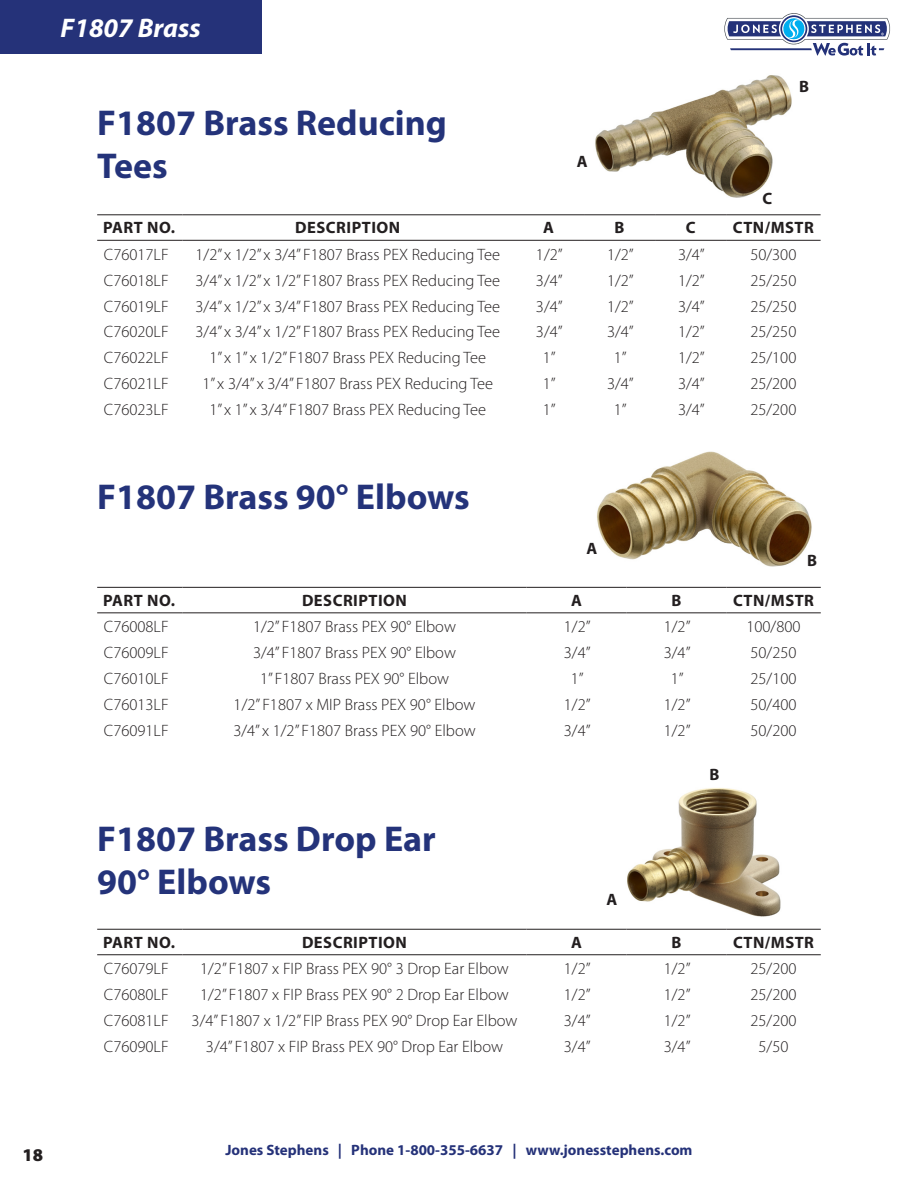
<style>
.page{position:relative;width:918px;height:1188px;background:#fff}
.page>*{position:absolute;margin:0;border:0;box-sizing:border-box;transform-origin:0 0}
.Part_Name{font:700 36px/43.2px "Myriad Pro";color:#24337a}
.t1{font:italic 700 27px "Myriad Pro";color:#fff}
.t2{font:900 18px "Myriad Pro";color:#231f20}
.t3{font:300 16.5px "Myriad Pro";color:#231f20}
.t4{font:700 16.5px "Myriad Pro";letter-spacing:.03em;color:#231f20}
.t5{font:700 15px "Myriad Pro";color:#253279}
</style>
<div class="page">
<div style="left:0;top:0;width:261px;height:54px;background:#253279"></div>
<svg style="left:724px;top:13px;width:167px;height:43px"></svg>
<img style="left:597px;top:451px;width:215px;height:116px">
<img style="left:627px;top:788px;width:154px;height:129px">
<hr style="left:97px;top:587px;width:86px;height:1px;background:#231f20">
<hr style="left:183px;top:587px;width:344px;height:1px;background:#231f20">
<hr style="left:526px;top:587px;width:100px;height:1px;background:#231f20">
<hr style="left:626px;top:587px;width:100px;height:1px;background:#231f20">
<hr style="left:726px;top:587px;width:95px;height:1px;background:#231f20">
<hr style="left:97px;top:612px;width:86px;height:1px;background:#231f20">
<hr style="left:183px;top:612px;width:344px;height:1px;background:#231f20">
<hr style="left:526px;top:612px;width:100px;height:1px;background:#231f20">
<hr style="left:626px;top:612px;width:100px;height:1px;background:#231f20">
<hr style="left:726px;top:612px;width:95px;height:1px;background:#231f20">
<hr style="left:97px;top:929px;width:86px;height:1px;background:#231f20">
<hr style="left:183px;top:929px;width:344px;height:1px;background:#231f20">
<hr style="left:526px;top:929px;width:100px;height:1px;background:#231f20">
<hr style="left:626px;top:929px;width:100px;height:1px;background:#231f20">
<hr style="left:726px;top:929px;width:95px;height:1px;background:#231f20">
<hr style="left:97px;top:954px;width:86px;height:1px;background:#231f20">
<hr style="left:183px;top:954px;width:344px;height:1px;background:#231f20">
<hr style="left:526px;top:954px;width:100px;height:1px;background:#231f20">
<hr style="left:626px;top:954px;width:100px;height:1px;background:#231f20">
<hr style="left:726px;top:954px;width:95px;height:1px;background:#231f20">
<img style="left:595px;top:75px;width:197px;height:123px">
<hr style="left:97px;top:214px;width:86px;height:1px;background:#231f20">
<hr style="left:183px;top:214px;width:330px;height:1px;background:#231f20">
<hr style="left:513px;top:214px;width:71px;height:1px;background:#231f20">
<hr style="left:584px;top:214px;width:71px;height:1px;background:#231f20">
<hr style="left:655px;top:214px;width:71px;height:1px;background:#231f20">
<hr style="left:726px;top:214px;width:95px;height:1px;background:#231f20">
<hr style="left:97px;top:240px;width:86px;height:1px;background:#231f20">
<hr style="left:183px;top:240px;width:330px;height:1px;background:#231f20">
<hr style="left:513px;top:240px;width:71px;height:1px;background:#231f20">
<hr style="left:584px;top:240px;width:71px;height:1px;background:#231f20">
<hr style="left:655px;top:240px;width:71px;height:1px;background:#231f20">
<hr style="left:726px;top:240px;width:95px;height:1px;background:#231f20">
<p class="t1" style="left:61px;top:10px;width:142px">F1807 Brass</p>
<p class="Part_Name" style="left:97px;top:100px;width:351px">F1807 Brass Reducing<br>Tees</p>
<p class="t4" style="left:577px;top:151px;width:12px">A</p>
<p class="t4" style="left:799px;top:75px;width:11px">B</p>
<p class="t4" style="left:763px;top:188px;width:11px">C</p>
<p class="t4" style="left:103px;top:217px;width:73px">PART NO.</p>
<p class="t4" style="left:295px;top:217px;width:107px">DESCRIPTION</p>
<p class="t4" style="left:543px;top:217px;width:12px">A</p>
<p class="t4" style="left:615px;top:217px;width:11px">B</p>
<p class="t4" style="left:686px;top:217px;width:11px">C</p>
<p class="t4" style="left:733px;top:217px;width:83px">CTN/MSTR</p>
<p class="t3" style="left:104px;top:245px;width:66px">C76017LF</p>
<p class="t3" style="left:196px;top:245px;width:306px">1/2” x 1/2” x 3/4” F1807 Brass PEX Reducing Tee</p>
<p class="t3" style="left:536px;top:245px;width:28px">1/2”</p>
<p class="t3" style="left:607px;top:245px;width:28px">1/2”</p>
<p class="t3" style="left:678px;top:245px;width:28px">3/4”</p>
<p class="t3" style="left:750px;top:245px;width:48px">50/300</p>
<p class="t3" style="left:104px;top:271px;width:66px">C76018LF</p>
<p class="t3" style="left:196px;top:271px;width:306px">3/4” x 1/2” x 1/2” F1807 Brass PEX Reducing Tee</p>
<p class="t3" style="left:536px;top:271px;width:28px">3/4”</p>
<p class="t3" style="left:607px;top:271px;width:28px">1/2”</p>
<p class="t3" style="left:678px;top:271px;width:28px">1/2”</p>
<p class="t3" style="left:750px;top:271px;width:48px">25/250</p>
<p class="t3" style="left:104px;top:297px;width:66px">C76019LF</p>
<p class="t3" style="left:196px;top:297px;width:306px">3/4” x 1/2” x 3/4” F1807 Brass PEX Reducing Tee</p>
<p class="t3" style="left:536px;top:297px;width:28px">3/4”</p>
<p class="t3" style="left:607px;top:297px;width:28px">1/2”</p>
<p class="t3" style="left:678px;top:297px;width:28px">3/4”</p>
<p class="t3" style="left:750px;top:297px;width:48px">25/250</p>
<p class="t3" style="left:104px;top:323px;width:66px">C76020LF</p>
<p class="t3" style="left:196px;top:323px;width:306px">3/4” x 3/4” x 1/2” F1807 Brass PEX Reducing Tee</p>
<p class="t3" style="left:536px;top:323px;width:28px">3/4”</p>
<p class="t3" style="left:607px;top:323px;width:28px">3/4”</p>
<p class="t3" style="left:678px;top:323px;width:28px">1/2”</p>
<p class="t3" style="left:750px;top:323px;width:48px">25/250</p>
<p class="t3" style="left:104px;top:349px;width:66px">C76022LF</p>
<p class="t3" style="left:209px;top:349px;width:278px">1” x 1” x 1/2” F1807 Brass PEX Reducing Tee</p>
<p class="t3" style="left:543px;top:349px;width:14px">1”</p>
<p class="t3" style="left:614px;top:349px;width:14px">1”</p>
<p class="t3" style="left:678px;top:349px;width:28px">1/2”</p>
<p class="t3" style="left:750px;top:349px;width:48px">25/100</p>
<p class="t3" style="left:104px;top:375px;width:66px">C76021LF</p>
<p class="t3" style="left:202px;top:375px;width:292px">1” x 3/4” x 3/4” F1807 Brass PEX Reducing Tee</p>
<p class="t3" style="left:543px;top:375px;width:14px">1”</p>
<p class="t3" style="left:607px;top:375px;width:28px">3/4”</p>
<p class="t3" style="left:678px;top:375px;width:28px">3/4”</p>
<p class="t3" style="left:750px;top:375px;width:48px">25/200</p>
<p class="t3" style="left:104px;top:400px;width:66px">C76023LF</p>
<p class="t3" style="left:209px;top:400px;width:278px">1” x 1” x 3/4” F1807 Brass PEX Reducing Tee</p>
<p class="t3" style="left:543px;top:400px;width:14px">1”</p>
<p class="t3" style="left:614px;top:400px;width:14px">1”</p>
<p class="t3" style="left:678px;top:400px;width:28px">3/4”</p>
<p class="t3" style="left:750px;top:400px;width:48px">25/200</p>
<p class="Part_Name" style="left:97px;top:474px;width:374px">F1807 Brass 90° Elbows</p>
<p class="t4" style="left:586px;top:537px;width:12px">A</p>
<p class="t4" style="left:807px;top:549px;width:11px">B</p>
<p class="t4" style="left:103px;top:589px;width:73px">PART NO.</p>
<p class="t4" style="left:302px;top:589px;width:107px">DESCRIPTION</p>
<p class="t4" style="left:571px;top:589px;width:12px">A</p>
<p class="t4" style="left:671px;top:589px;width:11px">B</p>
<p class="t4" style="left:733px;top:589px;width:83px">CTN/MSTR</p>
<p class="t3" style="left:104px;top:618px;width:66px">C76008LF</p>
<p class="t3" style="left:253px;top:618px;width:204px">1/2” F1807 Brass PEX 90° Elbow</p>
<p class="t3" style="left:564px;top:618px;width:28px">1/2”</p>
<p class="t3" style="left:664px;top:618px;width:28px">1/2”</p>
<p class="t3" style="left:746px;top:618px;width:56px">100/800</p>
<p class="t3" style="left:104px;top:644px;width:66px">C76009LF</p>
<p class="t3" style="left:253px;top:644px;width:204px">3/4” F1807 Brass PEX 90° Elbow</p>
<p class="t3" style="left:564px;top:644px;width:28px">3/4”</p>
<p class="t3" style="left:664px;top:644px;width:28px">3/4”</p>
<p class="t3" style="left:751px;top:644px;width:48px">50/250</p>
<p class="t3" style="left:104px;top:670px;width:66px">C76010LF</p>
<p class="t3" style="left:260px;top:670px;width:191px">1” F1807 Brass PEX 90° Elbow</p>
<p class="t3" style="left:571px;top:670px;width:14px">1”</p>
<p class="t3" style="left:671px;top:670px;width:14px">1”</p>
<p class="t3" style="left:751px;top:670px;width:48px">25/100</p>
<p class="t3" style="left:104px;top:695px;width:66px">C76013LF</p>
<p class="t3" style="left:234px;top:695px;width:243px">1/2” F1807 x MIP Brass PEX 90° Elbow</p>
<p class="t3" style="left:564px;top:695px;width:28px">1/2”</p>
<p class="t3" style="left:664px;top:695px;width:28px">1/2”</p>
<p class="t3" style="left:751px;top:695px;width:48px">50/400</p>
<p class="t3" style="left:104px;top:721px;width:66px">C76091LF</p>
<p class="t3" style="left:233px;top:721px;width:244px">3/4” x 1/2” F1807 Brass PEX 90° Elbow</p>
<p class="t3" style="left:564px;top:721px;width:28px">3/4”</p>
<p class="t3" style="left:664px;top:721px;width:28px">1/2”</p>
<p class="t3" style="left:751px;top:721px;width:48px">50/200</p>
<p class="Part_Name" style="left:97px;top:816px;width:340px">F1807 Brass Drop Ear<br>90° Elbows</p>
<p class="t4" style="left:607px;top:889px;width:12px">A</p>
<p class="t4" style="left:710px;top:763px;width:11px">B</p>
<p class="t4" style="left:103px;top:931px;width:73px">PART NO.</p>
<p class="t4" style="left:302px;top:931px;width:107px">DESCRIPTION</p>
<p class="t4" style="left:571px;top:931px;width:12px">A</p>
<p class="t4" style="left:671px;top:931px;width:11px">B</p>
<p class="t4" style="left:733px;top:931px;width:83px">CTN/MSTR</p>
<p class="t3" style="left:104px;top:960px;width:66px">C76079LF</p>
<p class="t3" style="left:200px;top:960px;width:310px">1/2” F1807 x FIP Brass PEX 90° 3 Drop Ear Elbow</p>
<p class="t3" style="left:564px;top:960px;width:28px">1/2”</p>
<p class="t3" style="left:664px;top:960px;width:28px">1/2”</p>
<p class="t3" style="left:751px;top:960px;width:48px">25/200</p>
<p class="t3" style="left:104px;top:986px;width:66px">C76080LF</p>
<p class="t3" style="left:200px;top:986px;width:310px">1/2” F1807 x FIP Brass PEX 90° 2 Drop Ear Elbow</p>
<p class="t3" style="left:564px;top:986px;width:28px">1/2”</p>
<p class="t3" style="left:664px;top:986px;width:28px">1/2”</p>
<p class="t3" style="left:751px;top:986px;width:48px">25/200</p>
<p class="t3" style="left:104px;top:1011px;width:66px">C76081LF</p>
<p class="t3" style="left:192px;top:1011px;width:327px">3/4” F1807 x 1/2” FIP Brass PEX 90° Drop Ear Elbow</p>
<p class="t3" style="left:564px;top:1011px;width:28px">3/4”</p>
<p class="t3" style="left:664px;top:1011px;width:28px">1/2”</p>
<p class="t3" style="left:751px;top:1011px;width:48px">25/200</p>
<p class="t3" style="left:104px;top:1037px;width:66px">C76090LF</p>
<p class="t3" style="left:206px;top:1037px;width:299px">3/4” F1807 x FIP Brass PEX 90° Drop Ear Elbow</p>
<p class="t3" style="left:564px;top:1037px;width:28px">3/4”</p>
<p class="t3" style="left:664px;top:1037px;width:28px">3/4”</p>
<p class="t3" style="left:759px;top:1037px;width:31px">5/50</p>
<p class="t2" style="left:22px;top:1143px;width:22px">18</p>
<p class="t5" style="left:225px;top:1140px;width:469px">Jones Stephens | Phone 1-800-355-6637 | www.jonesstephens.com</p>
</div>
